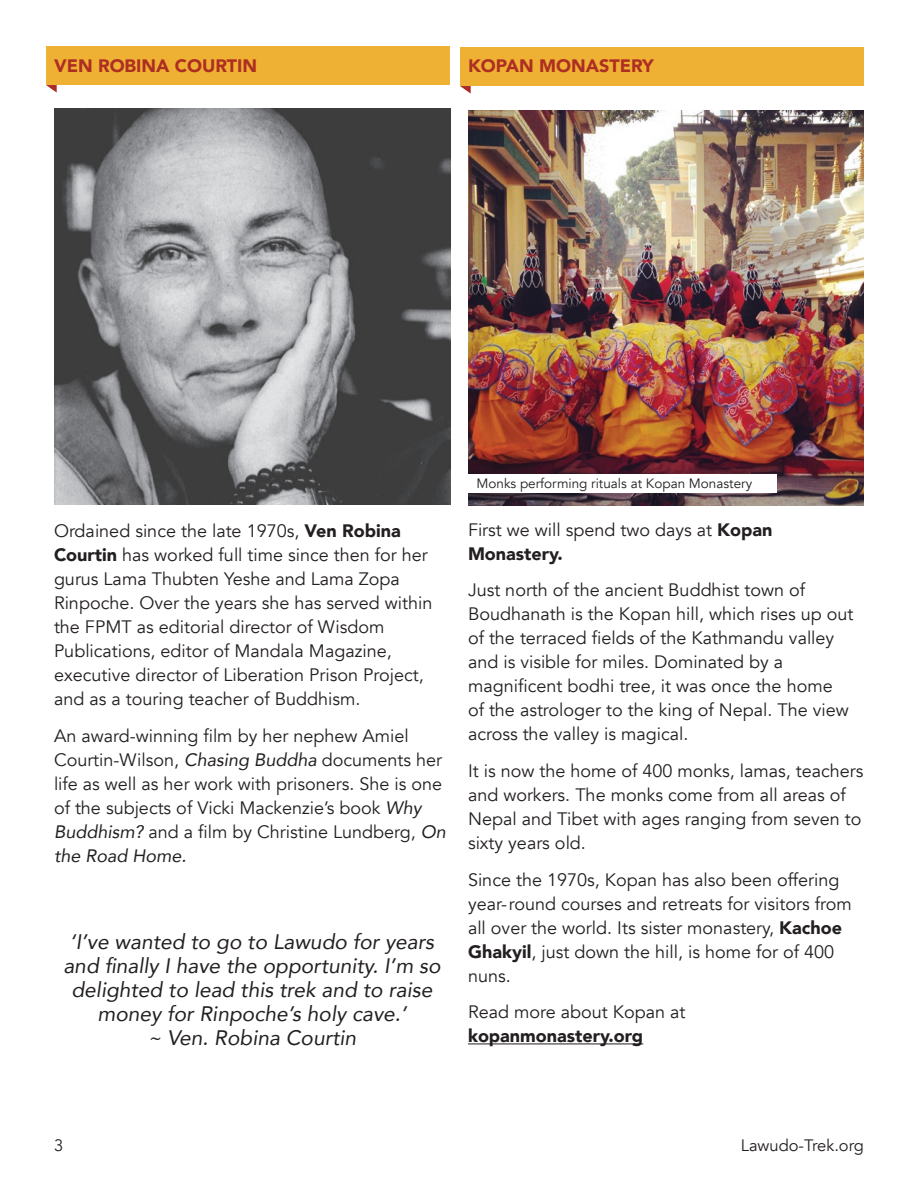
<style>
.page{position:relative;width:918px;height:1188px;background:#fff}
.page>*{position:absolute;margin:0;border:0;box-sizing:border-box;transform-origin:0 0}
.t1{font:italic 21px/24px "Avenir";color:#231f20;text-align:center}
.t2{font:18px/24px "Avenir";color:#231f20}
.t3{font:900 18px "Avenir";color:#ad2e23}
.t4{font:900 18px "Avenir";color:#231f20}
.t5{font:16.5px "Avenir";color:#231f20}
.t6{font:13.5px "Avenir";color:#231f20}
.s1{font-weight:900}
.s2{font-style:italic}
</style>
<div class="page">
<svg style="left:46px;top:85px;width:11px;height:8px"></svg>
<div style="left:46px;top:47px;width:404px;height:38px;background:#efb133"></div>
<svg style="left:460px;top:86px;width:11px;height:8px"></svg>
<div style="left:460px;top:48px;width:404px;height:38px;background:#efb133"></div>
<hr style="left:468px;top:1043px;width:175px;height:1px;background:#231f20">
<img style="left:468px;top:111px;width:396px;height:395px">
<div style="left:468px;top:475px;width:309px;height:18px;background:#fff"></div>
<img style="left:54px;top:109px;width:396px;height:396px">
<p class="t3" style="left:54px;top:50px;width:205px">VEN ROBINA COURTIN</p>
<p class="t3" style="left:468px;top:50px;width:187px">KOPAN MONASTERY</p>
<p class="t2" style="left:54px;top:519px;width:380px">Ordained since the late 1970s, <span class="s1">Ven Robina Courtin</span> has worked full time since then for her gurus Lama Thubten Yeshe and Lama Zopa Rinpoche. Over the years she has served within the FPMT as editorial director of Wisdom Publications, editor of Mandala Magazine, executive director of Liberation Prison Project, and as a touring teacher of Buddhism.</p>
<p class="t2" style="left:54px;top:724px;width:393px">An award-winning film by her nephew Amiel Courtin-Wilson, <span class="s2">Chasing Buddha</span> documents her life as well as her work with prisoners. She is one of the subjects of Vicki Mackenzie’s book <span class="s2">Why Buddhism?</span> and a film by Christine Lundberg, <span class="s2">On the Road Home.</span></p>
<p class="t1" style="left:63px;top:929px;width:379px">‘I’ve wanted to go to Lawudo for years and finally I have the opportunity. I’m so delighted to lead this trek and to raise money for Rinpoche’s holy cave.’<br>~ Ven. Robina Courtin</p>
<p class="t6" style="left:477px;top:475px;width:277px">Monks performing rituals at Kopan Monastery</p>
<p class="t2" style="left:468px;top:518px;width:306px">First we will spend two days at <span class="s1">Kopan<br>Monastery.</span></p>
<p class="t2" style="left:468px;top:578px;width:387px">Just north of the ancient Buddhist town of Boudhanath is the Kopan hill, which rises up out of the terraced fields of the Kathmandu valley and is visible for miles. Dominated by a magnificent bodhi tree, it was once the home<br>of the astrologer to the king of Nepal. The view across the valley is magical.</p>
<p class="t2" style="left:468px;top:759px;width:397px">It is now the home of 400 monks, lamas, teachers and workers. The monks come from all areas of Nepal and Tibet with ages ranging from seven to sixty years old.</p>
<p class="t2" style="left:468px;top:868px;width:385px">Since the 1970s, Kopan has also been offering year-round courses and retreats for visitors from all over the world. Its sister monastery, <span class="s1">Kachoe Ghakyil</span>, just down the hill, is home for of 400 nuns.</p>
<p class="t2" style="left:468px;top:1001px;width:219px">Read more about Kopan at</p>
<p class="t4" style="left:468px;top:1021px;width:177px">kopanmonastery.org</p>
<p class="t5" style="left:54px;top:1135px;width:11px">3</p>
<p class="t5" style="left:741px;top:1135px;width:125px">Lawudo-Trek.org</p>
</div>
